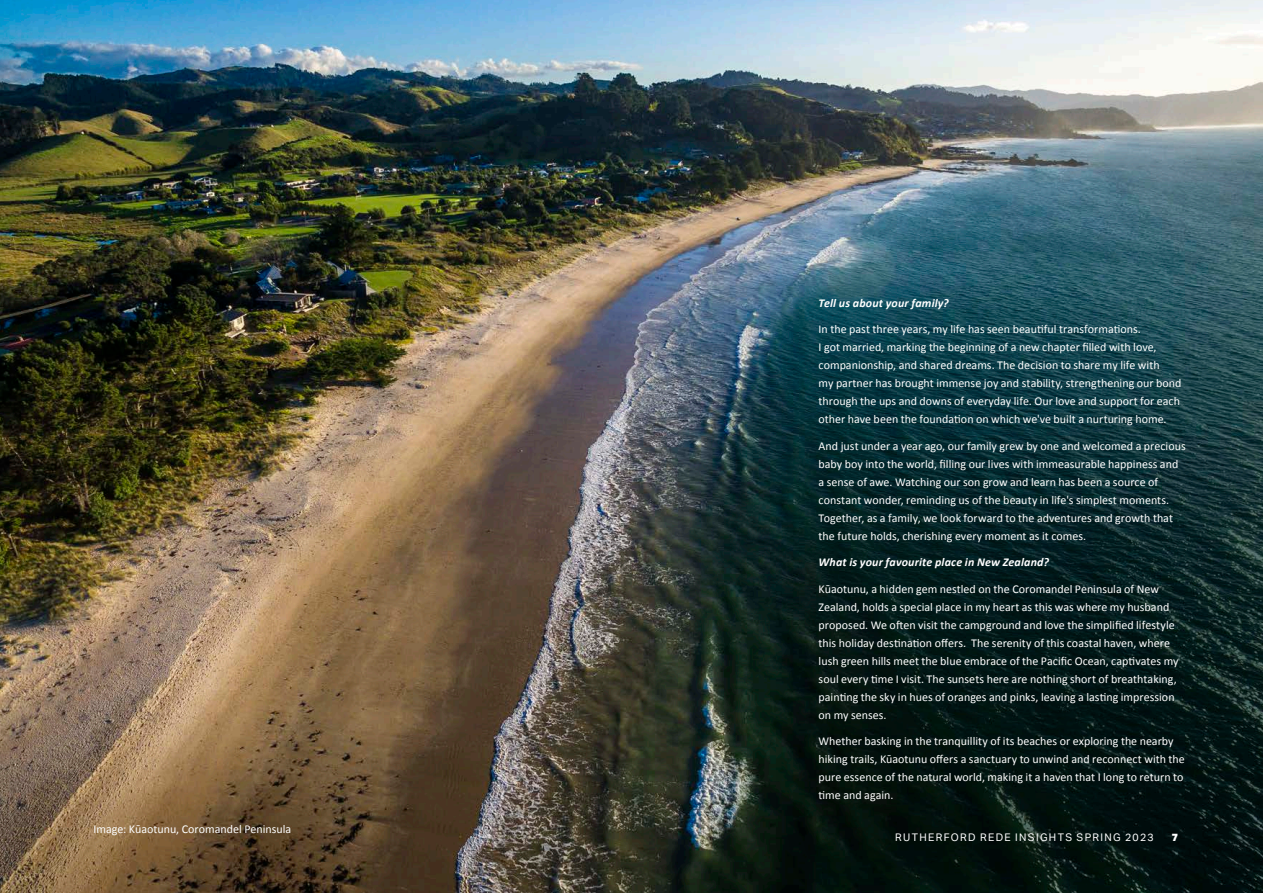
<style>
.page{position:relative;width:1263px;height:893px;background:#fff}
.page>*{position:absolute;margin:0;border:0;box-sizing:border-box;transform-origin:0 0}
.t1{font:12px/18px "Calibri";color:#fff}
.t2{font:italic 700 12px "Calibri";letter-spacing:.015em;color:#fff}
.t3{font:10.5px "Aktiv Grotesk";letter-spacing:.13em;color:#fff}
.t4{font:900 10.5px "Aktiv Grotesk";color:#fff}
</style>
<div class="page">
<img style="left:0;top:0;width:1263px;height:893px">
<svg style="left:777px;top:263px;width:486px;height:630px"></svg>
<p class="t1" style="left:94px;top:820px;width:199px">Image: Kūaotunu, Coromandel Peninsula</p>
<p class="t2" style="left:819px;top:294px;width:132px">Tell us about your family?</p>
<p class="t1" style="left:819px;top:320px;width:364px">In the past three years, my life has seen beautiful transformations.<br>I got married, marking the beginning of a new chapter filled with love, companionship, and shared dreams. The decision to share my life with<br>my partner has brought immense joy and stability, strengthening our bond through the ups and downs of everyday life. Our love and support for each other have been the foundation on which we've built a nurturing home.</p>
<p class="t1" style="left:819px;top:436px;width:369px">And just under a year ago, our family grew by one and welcomed a precious baby boy into the world, filling our lives with immeasurable happiness and a sense of awe. Watching our son grow and learn has been a source of constant wonder, reminding us of the beauty in life's simplest moments.<br>Together, as a family, we look forward to the adventures and growth that the future holds, cherishing every moment as it comes.</p>
<p class="t2" style="left:819px;top:554px;width:232px">What is your favourite place in New Zealand?</p>
<p class="t1" style="left:819px;top:579px;width:361px">Kūaotunu, a hidden gem nestled on the Coromandel Peninsula of New Zealand, holds a special place in my heart as this was where my husband proposed. We often visit the campground and love the simplified lifestyle this holiday destination offers. The serenity of this coastal haven, where lush green hills meet the blue embrace of the Pacific Ocean, captivates my soul every time I visit. The sunsets here are nothing short of breathtaking, painting the sky in hues of oranges and pinks, leaving a lasting impression on my senses.</p>
<p class="t1" style="left:819px;top:732px;width:368px">Whether basking in the tranquillity of its beaches or exploring the nearby hiking trails, Kūaotunu offers a sanctuary to unwind and reconnect with the pure essence of the natural world, making it a haven that I long to return to time and again.</p>
<p class="t3" style="left:895px;top:831px;width:260px">RUTHERFORD REDE INSIGHTS SPRING 2023</p>
<p class="t4" style="left:1172px;top:830px;width:8px">7</p>
</div>
